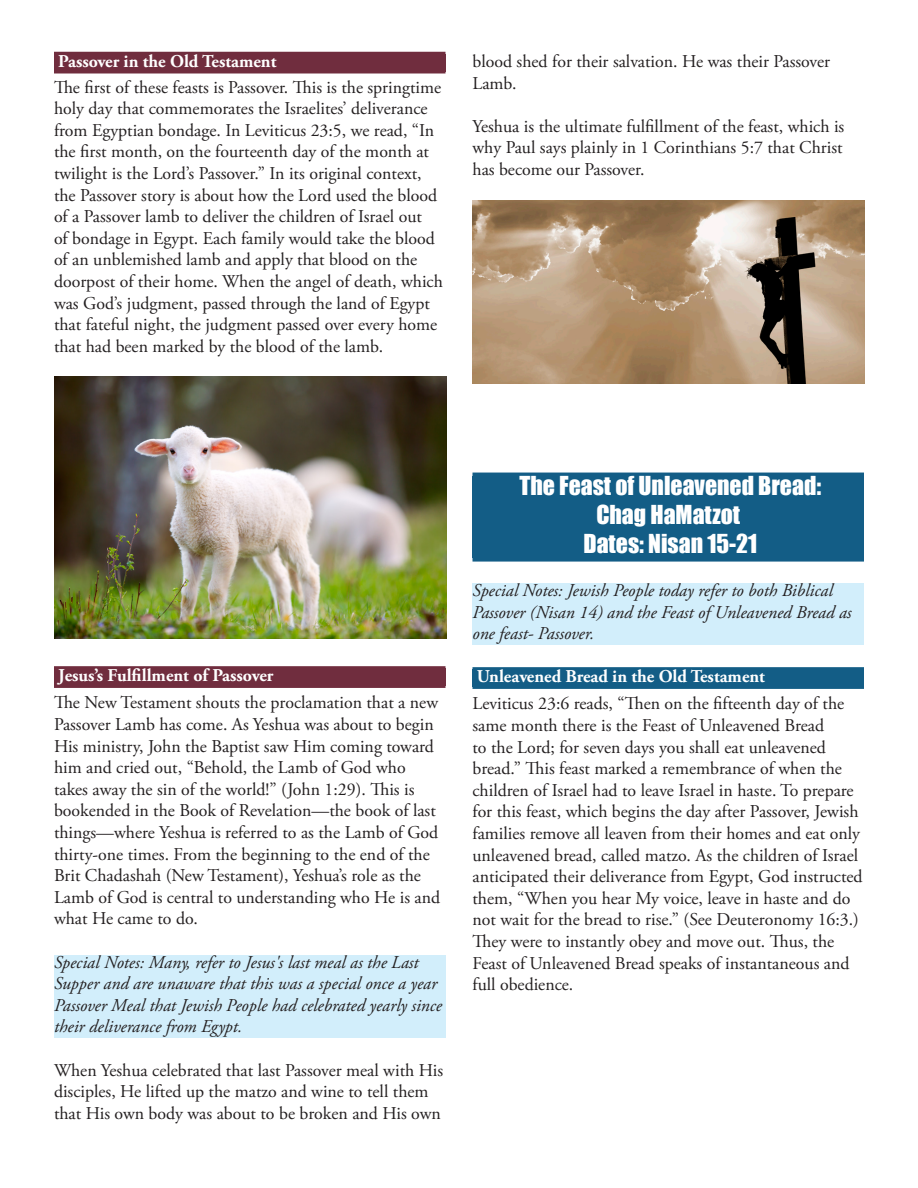
<style>
.page{position:relative;width:918px;height:1188px;background:#fff}
.page>*{position:absolute;margin:0;border:0;box-sizing:border-box;transform-origin:0 0}
.Bullets{font:24px/28.8px "Impact";color:#fff;text-align:center}
.Bullets-2{font:18px/21.6px "Adobe Garamond Pro";color:#231f20}
.Bullets-3{font:italic 18px/21.6px "Adobe Garamond Pro";color:#231f20}
.Bullets-4{font:700 18px "Adobe Garamond Pro";color:#fff}
</style>
<div class="page">
<div style="left:54px;top:54px;width:392px;height:18px;background:#702d3e"></div>
<hr style="left:54px;top:70px;width:392px;height:3px;background:#702d3e">
<hr style="left:54px;top:52px;width:392px;height:4px;background:#702d3e">
<div style="left:54px;top:668px;width:392px;height:18px;background:#702d3e"></div>
<hr style="left:54px;top:685px;width:392px;height:3px;background:#702d3e">
<div style="left:54px;top:666px;width:392px;height:5px;background:#702d3e"></div>
<div style="left:54px;top:955px;width:392px;height:82px;background:#d2eefb"></div>
<img style="left:54px;top:377px;width:392px;height:261px">
<div style="left:472px;top:476px;width:392px;height:82px;background:#135d86"></div>
<div style="left:472px;top:554px;width:392px;height:8px;background:#135d86"></div>
<div style="left:472px;top:473px;width:392px;height:7px;background:#135d86"></div>
<div style="left:472px;top:583px;width:392px;height:61px;background:#d2eefb"></div>
<div style="left:472px;top:669px;width:392px;height:18px;background:#135d86"></div>
<hr style="left:472px;top:686px;width:392px;height:3px;background:#135d86">
<div style="left:472px;top:667px;width:392px;height:5px;background:#135d86"></div>
<img style="left:472px;top:200px;width:393px;height:183px">
<p class="Bullets-4" style="left:58px;top:51px;width:220px">Passover in the Old Testament</p>
<p class="Bullets-2" style="left:54px;top:77px;width:390px">The first of these feasts is Passover. This is the springtime holy day that commemorates the Israelites’ deliverance from Egyptian bondage. In Leviticus 23:5, we read, “In the first month, on the fourteenth day of the month at twilight is the Lord’s Passover.” In its original context, the Passover story is about how the Lord used the blood of a Passover lamb to deliver the children of Israel out<br>of bondage in Egypt. Each family would take the blood of an unblemished lamb and apply that blood on the doorpost of their home. When the angel of death, which was God’s judgment, passed through the land of Egypt that fateful night, the judgment passed over every home that had been marked by the blood of the lamb.</p>
<p class="Bullets-2" style="left:472px;top:51px;width:359px">blood shed for their salvation. He was their Passover<br>Lamb.</p>
<p class="Bullets-2" style="left:472px;top:116px;width:373px;text-align:justify">Yeshua is the ultimate fulfillment of the feast, which is why Paul says plainly in 1 Corinthians 5:7 that Christ has become our Passover.</p>
<p class="Bullets-4" style="left:58px;top:665px;width:217px">Jesus’s Fulfillment of Passover</p>
<p class="Bullets-2" style="left:54px;top:693px;width:388px">The New Testament shouts the proclamation that a new Passover Lamb has come. As Yeshua was about to begin His ministry, John the Baptist saw Him coming toward him and cried out, “Behold, the Lamb of God who takes away the sin of the world!” (John 1:29). This is bookended in the Book of Revelation—the book of last things—where Yeshua is referred to as the Lamb of God thirty-one times. From the beginning to the end of the Brit Chadashah (New Testament), Yeshua’s role as the Lamb of God is central to understanding who He is and what He came to do.</p>
<p class="Bullets-3" style="left:54px;top:952px;width:390px">Special Notes: Many, refer to Jesus's last meal as the Last Supper and are unaware that this was a special once a year Passover Meal that Jewish People had celebrated yearly since their deliverance from Egypt.</p>
<p class="Bullets-2" style="left:54px;top:1060px;width:391px">When Yeshua celebrated that last Passover meal with His disciples, He lifted up the matzo and wine to tell them that His own body was about to be broken and His own</p>
<p class="Bullets" style="left:519px;top:471px;width:303px">The Feast of Unleavened Bread:<br>Chag HaMatzot<br>Dates: Nisan 15-21</p>
<p class="Bullets-3" style="left:472px;top:580px;width:381px">Special Notes: Jewish People today refer to both Biblical<br>Passover (Nisan 14) and the Feast of Unleavened Bread as one feast- Passover.</p>
<p class="Bullets-4" style="left:477px;top:666px;width:290px">Unleavened Bread in the Old Testament</p>
<p class="Bullets-2" style="left:472px;top:694px;width:392px">Leviticus 23:6 reads, “Then on the fifteenth day of the same month there is the Feast of Unleavened Bread<br>to the Lord; for seven days you shall eat unleavened bread.” This feast marked a remembrance of when the children of Israel had to leave Israel in haste. To prepare for this feast, which begins the day after Passover, Jewish families remove all leaven from their homes and eat only unleavened bread, called matzo. As the children of Israel anticipated their deliverance from Egypt, God instructed them, “When you hear My voice, leave in haste and do not wait for the bread to rise.” (See Deuteronomy 16:3.)<br>They were to instantly obey and move out. Thus, the Feast of Unleavened Bread speaks of instantaneous and full obedience.</p>
</div>
